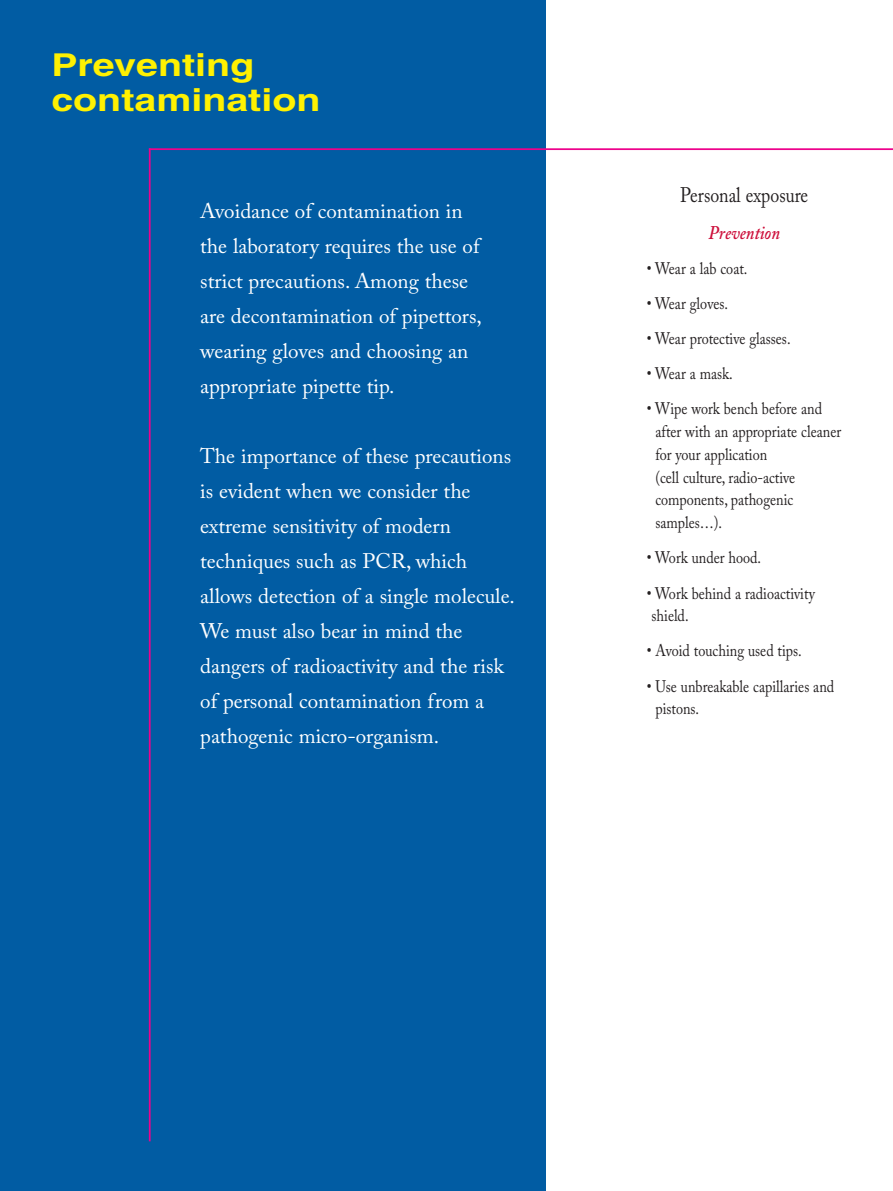
<style>
.page{position:relative;width:893px;height:1191px;background:#fff}
.page>*{position:absolute;margin:0;border:0;box-sizing:border-box;transform-origin:0 0}
.Normal_e{font:700 31.5px/35px "Helvetica";color:#fff101;scale:1.25 1}
.Normal_e-2{font:21px/35px "Adobe Caslon Pro";color:#fff}
.Normal_e-3{font:21px "Adobe Caslon Pro";color:#231f20;scale:.85 1}
.Normal_e-4{font:italic 600 19.25px "Adobe Caslon Pro";color:#cd0f3b;scale:.85 1}
.Normal_e-5{font:16.62px/22.8px "Adobe Caslon Pro";color:#231f20;scale:.85 1}
</style>
<div class="page">
<div style="left:0;top:0;width:546px;height:1191px;background:#015ca3"></div>
<hr style="left:149px;top:148px;width:2px;height:993px;background:#ed028c">
<hr style="left:149px;top:148px;width:744px;height:2px;background:#ed028c">
<p class="Normal_e" style="left:51px;top:47px;width:217px">Preventing contamination</p>
<p class="Normal_e-2" style="left:200px;top:193px;width:283px">Avoidance of contamination in the laboratory requires the use of strict precautions. Among these are decontamination of pipettors, wearing gloves and choosing an appropriate pipette tip.</p>
<p class="Normal_e-2" style="left:200px;top:438px;width:316px">The importance of these precautions is evident when we consider the extreme sensitivity of modern techniques such as PCR, which allows detection of a single molecule.<br>We must also bear in mind the dangers of radioactivity and the risk of personal contamination from a pathogenic micro-organism.</p>
<p class="Normal_e-3" style="left:680px;top:182px;width:152px">Personal exposure</p>
<p class="Normal_e-4" style="left:708px;top:221px;width:86px">Prevention</p>
<p class="Normal_e-5" style="left:647px;top:257px;width:120px">• Wear a lab coat.</p>
<p class="Normal_e-5" style="left:647px;top:292px;width:97px">• Wear gloves.</p>
<p class="Normal_e-5" style="left:647px;top:327px;width:171px">• Wear protective glasses.</p>
<p class="Normal_e-5" style="left:647px;top:362px;width:103px">• Wear a mask.</p>
<p class="Normal_e-5" style="left:655px;top:397px;width:220px;text-indent:-9px">• Wipe work bench before and after with an appropriate cleaner for your application<br>(cell culture, radio-active components, pathogenic samples…).</p>
<p class="Normal_e-5" style="left:647px;top:546px;width:136px">• Work under hood.</p>
<p class="Normal_e-5" style="left:647px;top:581px;width:199px">• Work behind a radioactivity shield.</p>
<p class="Normal_e-5" style="left:647px;top:639px;width:184px">• Avoid touching used tips.</p>
<p class="Normal_e-5" style="left:655px;top:674px;width:212px;text-indent:-9px">• Use unbreakable capillaries and pistons.</p>
</div>
